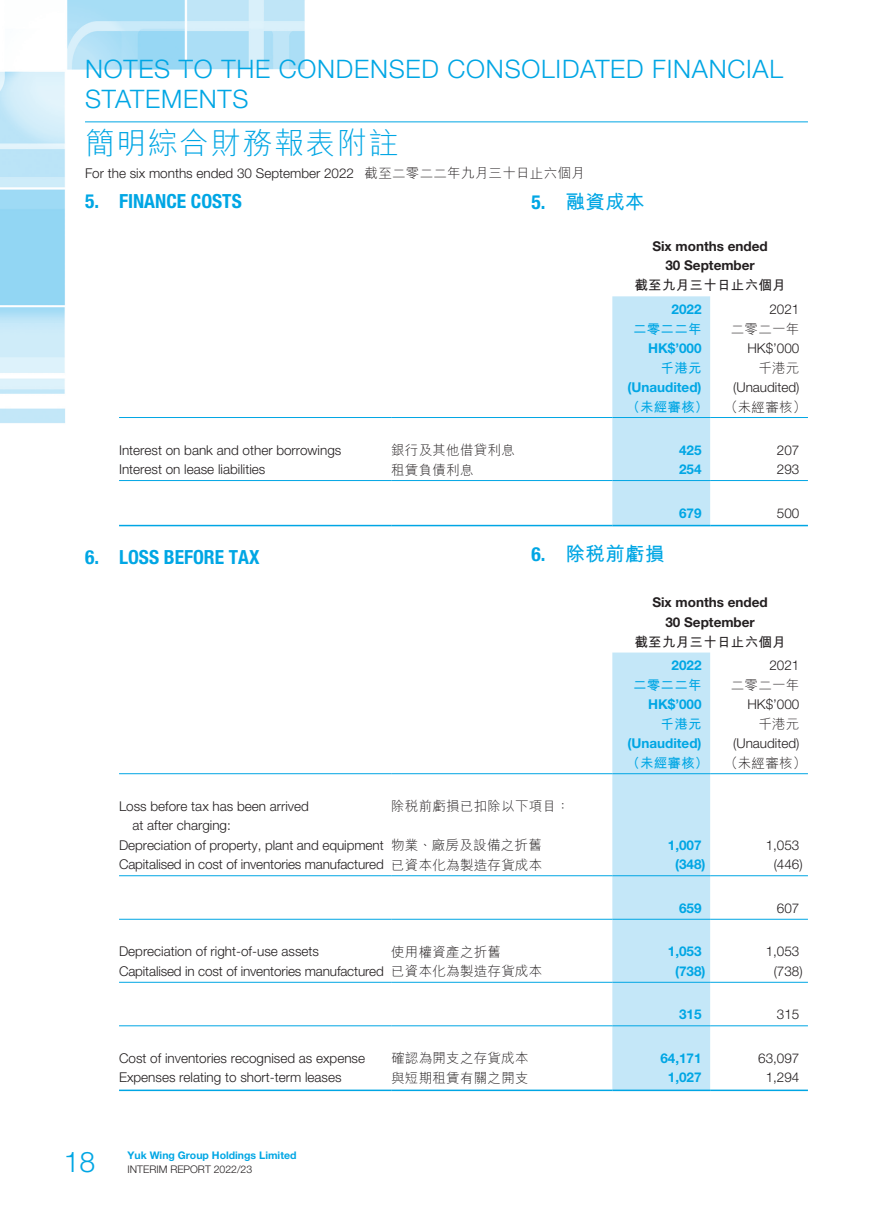
<style>
.page{position:relative;width:893px;height:1212px;background:#fff}
.page>*{position:absolute;margin:0;border:0;box-sizing:border-box;transform-origin:0 0}
.t1{font:300 30px "M Hei HK";letter-spacing:.05em;color:#00a6e4}
.t2{font:300 28.5px "Helvetica Neue LT Std";color:#00a6e4}
.t3{font:300 25.5px/30px "Helvetica Neue LT Std";letter-spacing:.03em;color:#00a6e4}
._01_H1_E{font:700 condensed 19.5px "Helvetica Neue LT Std";color:#00a6e4}
._001_H1_C{font:700 19.5px "M Hei HK";letter-spacing:.02em;color:#00a6e4}
._50_Table_txt{font:300 13.5px "Helvetica Neue LT Std";color:#231f20}
._50_Table_txt-2{font:300 13.5px "M Hei HK";letter-spacing:.02em;color:#231f20}
._50_Table_txt-3{font:700 13.5px "Helvetica Neue LT Std";color:#00a6e4}
._50_Table_txt-4{font:700 13.5px "Helvetica Neue LT Std";color:#231f20}
._50_Table_txt-5{font:700 13.5px "M Hei HK";letter-spacing:.02em;color:#00a6e4}
._50_Table_txt-6{font:700 13.5px "M Hei HK";letter-spacing:.02em;color:#231f20}
.t4{font:700 10.5px "Helvetica Neue LT Std";color:#00a6e4}
.t5{font:300 10.5px "Helvetica Neue LT Std";color:#231f20}
.s1{font-family:"M Hei HK"}
.s2{font-family:"Helvetica Neue LT Std";font-stretch:condensed}
</style>
<div class="page">
<img style="left:0;top:0;width:808px;height:1092px">
<hr style="left:85px;top:121px;width:723px;height:1px;background:#00a6e4">
<div style="left:612px;top:296px;width:98px;height:229px;background:#c4e7f8"></div>
<hr style="left:119px;top:417px;width:272px;height:1px;background:#00a6e4">
<hr style="left:391px;top:417px;width:221px;height:1px;background:#00a6e4">
<hr style="left:612px;top:417px;width:98px;height:1px;background:#00a6e4">
<hr style="left:710px;top:417px;width:98px;height:1px;background:#00a6e4">
<hr style="left:119px;top:480px;width:272px;height:1px;background:#00a6e4">
<hr style="left:391px;top:480px;width:221px;height:1px;background:#00a6e4">
<hr style="left:612px;top:480px;width:98px;height:1px;background:#00a6e4">
<hr style="left:710px;top:480px;width:98px;height:1px;background:#00a6e4">
<hr style="left:119px;top:525px;width:272px;height:1px;background:#00a6e4">
<hr style="left:391px;top:525px;width:221px;height:1px;background:#00a6e4">
<hr style="left:612px;top:525px;width:98px;height:1px;background:#00a6e4">
<hr style="left:710px;top:525px;width:98px;height:1px;background:#00a6e4">
<div style="left:612px;top:652px;width:98px;height:437px;background:#c4e7f8"></div>
<hr style="left:119px;top:773px;width:272px;height:1px;background:#00a6e4">
<hr style="left:391px;top:773px;width:221px;height:1px;background:#00a6e4">
<hr style="left:612px;top:773px;width:98px;height:1px;background:#00a6e4">
<hr style="left:710px;top:773px;width:98px;height:1px;background:#00a6e4">
<hr style="left:119px;top:875px;width:272px;height:1px;background:#00a6e4">
<hr style="left:391px;top:875px;width:221px;height:1px;background:#00a6e4">
<hr style="left:612px;top:875px;width:98px;height:1px;background:#00a6e4">
<hr style="left:710px;top:875px;width:98px;height:1px;background:#00a6e4">
<hr style="left:119px;top:919px;width:272px;height:1px;background:#00a6e4">
<hr style="left:391px;top:919px;width:221px;height:1px;background:#00a6e4">
<hr style="left:612px;top:919px;width:98px;height:1px;background:#00a6e4">
<hr style="left:710px;top:919px;width:98px;height:1px;background:#00a6e4">
<hr style="left:119px;top:982px;width:272px;height:1px;background:#00a6e4">
<hr style="left:391px;top:982px;width:221px;height:1px;background:#00a6e4">
<hr style="left:612px;top:982px;width:98px;height:1px;background:#00a6e4">
<hr style="left:710px;top:982px;width:98px;height:1px;background:#00a6e4">
<hr style="left:119px;top:1025px;width:272px;height:1px;background:#00a6e4">
<hr style="left:391px;top:1025px;width:221px;height:1px;background:#00a6e4">
<hr style="left:612px;top:1025px;width:98px;height:1px;background:#00a6e4">
<hr style="left:710px;top:1025px;width:98px;height:1px;background:#00a6e4">
<hr style="left:119px;top:1089px;width:272px;height:2px;background:#00a6e4">
<hr style="left:391px;top:1089px;width:221px;height:2px;background:#00a6e4">
<hr style="left:612px;top:1089px;width:98px;height:2px;background:#00a6e4">
<hr style="left:710px;top:1089px;width:98px;height:2px;background:#00a6e4">
<h3 class="t3" style="left:85px;top:54px;width:700px">NOTES TO THE CONDENSED CONSOLIDATED FINANCIAL<br>STATEMENTS</h3>
<h1 class="t1" style="left:85px;top:128px;width:315px">簡明綜合財務報表附註</h1>
<p class="_50_Table_txt" style="left:85px;top:165px;width:501px">For the six months ended 30 September 2022 <span class="s1">截至二零二二年九月三十日止六個月</span></p>
<p class="_01_H1_E" style="left:85px;top:189px;width:158px">5. FINANCE COSTS</p>
<p class="_50_Table_txt-4" style="left:652px;top:238px;width:117px">Six months ended</p>
<p class="_50_Table_txt-4" style="left:665px;top:257px;width:91px">30 September</p>
<p class="_50_Table_txt-6" style="left:634px;top:276px;width:153px">截至九月三十日止六個月</p>
<p class="_50_Table_txt-3" style="left:672px;top:300px;width:32px">2022</p>
<p class="_50_Table_txt" style="left:769px;top:300px;width:32px">2021</p>
<p class="_50_Table_txt-5" style="left:633px;top:319px;width:70px">二零二二年</p>
<p class="_50_Table_txt-2" style="left:731px;top:322px;width:70px">二零二一年</p>
<p class="_50_Table_txt-3" style="left:648px;top:339px;width:55px">HK$’000</p>
<p class="_50_Table_txt" style="left:747px;top:339px;width:54px">HK$’000</p>
<p class="_50_Table_txt-5" style="left:661px;top:358px;width:43px">千港元</p>
<p class="_50_Table_txt-2" style="left:758px;top:361px;width:43px">千港元</p>
<p class="_50_Table_txt-3" style="left:627px;top:378px;width:76px">(Unaudited)</p>
<p class="_50_Table_txt" style="left:733px;top:378px;width:68px">(Unaudited)</p>
<p class="_50_Table_txt-5" style="left:627px;top:397px;width:83px">（未經審核）</p>
<p class="_50_Table_txt-2" style="left:724px;top:400px;width:83px">（未經審核）</p>
<p class="_50_Table_txt" style="left:119px;top:441px;width:224px">Interest on bank and other borrowings</p>
<p class="_50_Table_txt-2" style="left:391px;top:443px;width:125px">銀行及其他借貸利息</p>
<p class="_50_Table_txt-3" style="left:679px;top:441px;width:24px">425</p>
<p class="_50_Table_txt" style="left:777px;top:441px;width:24px">207</p>
<p class="_50_Table_txt" style="left:119px;top:461px;width:148px">Interest on lease liabilities</p>
<p class="_50_Table_txt-2" style="left:391px;top:463px;width:84px">租賃負債利息</p>
<p class="_50_Table_txt-3" style="left:679px;top:461px;width:24px">254</p>
<p class="_50_Table_txt" style="left:777px;top:461px;width:24px">293</p>
<p class="_50_Table_txt-3" style="left:679px;top:504px;width:24px">679</p>
<p class="_50_Table_txt" style="left:777px;top:504px;width:24px">500</p>
<p class="_01_H1_E" style="left:85px;top:545px;width:176px">6. LOSS BEFORE TAX</p>
<p class="_50_Table_txt-4" style="left:652px;top:594px;width:117px">Six months ended</p>
<p class="_50_Table_txt-4" style="left:665px;top:613px;width:91px">30 September</p>
<p class="_50_Table_txt-6" style="left:634px;top:632px;width:153px">截至九月三十日止六個月</p>
<p class="_50_Table_txt-3" style="left:672px;top:656px;width:32px">2022</p>
<p class="_50_Table_txt" style="left:769px;top:657px;width:32px">2021</p>
<p class="_50_Table_txt-5" style="left:633px;top:675px;width:70px">二零二二年</p>
<p class="_50_Table_txt-2" style="left:731px;top:678px;width:70px">二零二一年</p>
<p class="_50_Table_txt-3" style="left:648px;top:695px;width:55px">HK$’000</p>
<p class="_50_Table_txt" style="left:747px;top:696px;width:54px">HK$’000</p>
<p class="_50_Table_txt-5" style="left:661px;top:714px;width:43px">千港元</p>
<p class="_50_Table_txt-2" style="left:758px;top:717px;width:43px">千港元</p>
<p class="_50_Table_txt-3" style="left:627px;top:734px;width:76px">(Unaudited)</p>
<p class="_50_Table_txt" style="left:733px;top:735px;width:68px">(Unaudited)</p>
<p class="_50_Table_txt-5" style="left:627px;top:753px;width:83px">（未經審核）</p>
<p class="_50_Table_txt-2" style="left:724px;top:756px;width:83px">（未經審核）</p>
<p class="_50_Table_txt" style="left:119px;top:798px;width:191px">Loss before tax has been arrived</p>
<p class="_50_Table_txt" style="left:133px;top:817px;width:100px">at after charging:</p>
<p class="_001_H1_C" style="left:531px;top:187px;width:115px"><span class="s2">5.</span> 融資成本</p>
<p class="_001_H1_C" style="left:531px;top:540px;width:135px"><span class="s2">6.</span> 除稅前虧損</p>
<p class="_50_Table_txt-2" style="left:391px;top:799px;width:180px">除稅前虧損已扣除以下項目：</p>
<p class="_50_Table_txt" style="left:119px;top:837px;width:266px">Depreciation of property, plant and equipment</p>
<p class="_50_Table_txt-2" style="left:391px;top:838px;width:152px">物業、廠房及設備之折舊</p>
<p class="_50_Table_txt-3" style="left:668px;top:836px;width:35px">1,007</p>
<p class="_50_Table_txt" style="left:766px;top:837px;width:35px">1,053</p>
<p class="_50_Table_txt" style="left:119px;top:856px;width:266px">Capitalised in cost of inventories manufactured</p>
<p class="_50_Table_txt-2" style="left:391px;top:858px;width:153px">已資本化為製造存貨成本</p>
<p class="_50_Table_txt-3" style="left:675px;top:856px;width:32px">(348)</p>
<p class="_50_Table_txt" style="left:774px;top:856px;width:31px">(446)</p>
<p class="_50_Table_txt-3" style="left:679px;top:900px;width:24px">659</p>
<p class="_50_Table_txt" style="left:777px;top:900px;width:24px">607</p>
<p class="_50_Table_txt" style="left:119px;top:943px;width:202px">Depreciation of right-of-use assets</p>
<p class="_50_Table_txt-2" style="left:391px;top:945px;width:111px">使用權資產之折舊</p>
<p class="_50_Table_txt-3" style="left:668px;top:943px;width:35px">1,053</p>
<p class="_50_Table_txt" style="left:766px;top:943px;width:35px">1,053</p>
<p class="_50_Table_txt" style="left:119px;top:963px;width:266px">Capitalised in cost of inventories manufactured</p>
<p class="_50_Table_txt-2" style="left:391px;top:964px;width:153px">已資本化為製造存貨成本</p>
<p class="_50_Table_txt-3" style="left:675px;top:963px;width:32px">(738)</p>
<p class="_50_Table_txt" style="left:774px;top:963px;width:31px">(738)</p>
<p class="_50_Table_txt-3" style="left:679px;top:1006px;width:24px">315</p>
<p class="_50_Table_txt" style="left:777px;top:1006px;width:24px">315</p>
<p class="_50_Table_txt" style="left:119px;top:1050px;width:248px">Cost of inventories recognised as expense</p>
<p class="_50_Table_txt-2" style="left:391px;top:1051px;width:139px">確認為開支之存貨成本</p>
<p class="_50_Table_txt-3" style="left:660px;top:1050px;width:43px">64,171</p>
<p class="_50_Table_txt" style="left:758px;top:1050px;width:43px">63,097</p>
<p class="_50_Table_txt" style="left:119px;top:1069px;width:224px">Expenses relating to short-term leases</p>
<p class="_50_Table_txt-2" style="left:391px;top:1071px;width:139px">與短期租賃有關之開支</p>
<p class="_50_Table_txt-3" style="left:668px;top:1069px;width:35px">1,027</p>
<p class="_50_Table_txt" style="left:766px;top:1069px;width:35px">1,294</p>
<h2 class="t2" style="left:64px;top:1144px;width:33px">18</h2>
<p class="t4" style="left:128px;top:1149px;width:170px">Yuk Wing Group Holdings Limited</p>
<p class="t5" style="left:128px;top:1162px;width:126px">INTERIM REPORT 2022/23</p>
</div>
